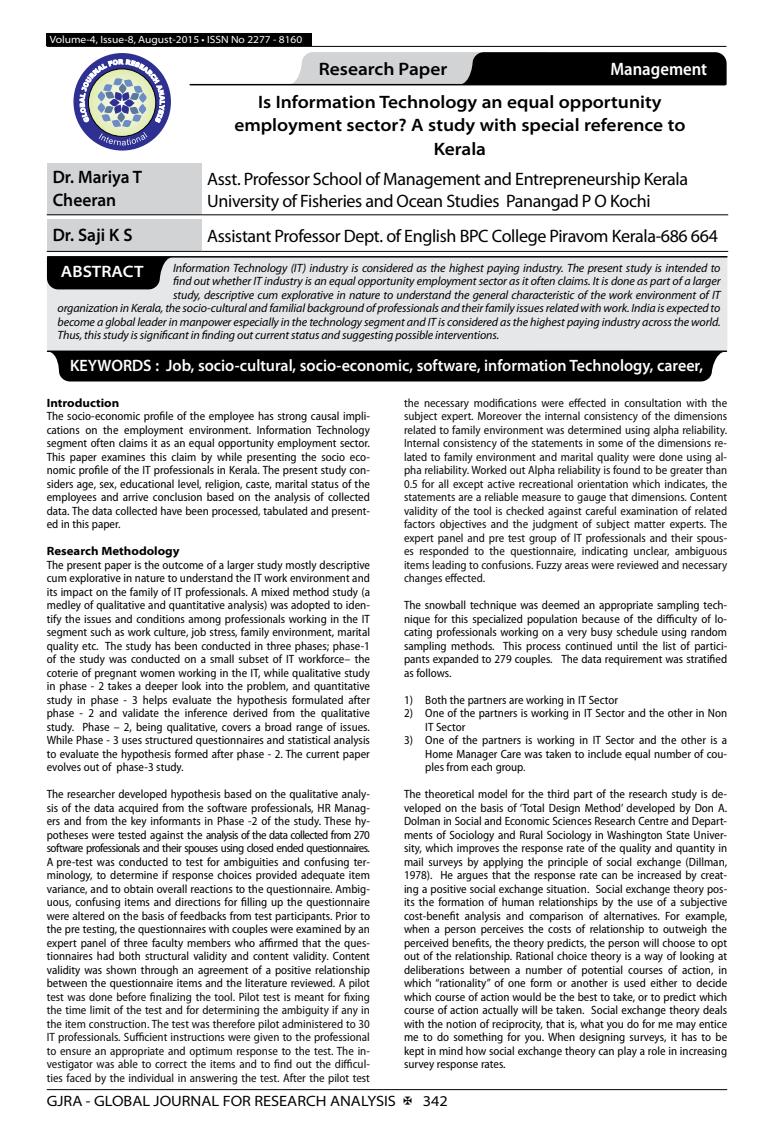
<style>
.page{position:relative;width:774px;height:1136px;background:#fff}
.page>*{position:absolute;margin:0;border:0;box-sizing:border-box;transform-origin:0 0}
.t1{font:18px/21.6px "Myriad Pro";letter-spacing:-.02em;color:#000}
.t2{font:600 semi-expanded 18px/23.4px "Myriad Pro";color:#000;text-align:center}
.t3{font:600 semi-expanded 18px/23.4px "Myriad Pro";color:#000;scale:.9 1}
.t4{font:600 semi-condensed 18px "Myriad Pro";color:#fff}
.t5{font:600 semi-expanded 16.5px "Myriad Pro";color:#fff;scale:.9 1}
.t6{font:600 semi-expanded 16.5px "Myriad Pro";color:#fff}
.t7{font:semi-expanded 15px "Myriad Pro";color:#000}
.t8{font:semi-condensed 12px/13.5px "Myriad Pro";color:#000;text-align:justify}
.t9{font:semi-condensed 12px/13.5px "Myriad Pro";color:#0d0d0d;text-align:justify}
.t10{font:italic 12px "Myriad Pro";letter-spacing:-.01em;color:#000}
.t11{font:700 semi-expanded 12px "Myriad Pro";color:#000}
.t12{font:semi-expanded 10.5px "Myriad Pro";color:#fff}
.s1{color:#0d0d0d}
.s2{color:#333}
</style>
<div class="page">
<hr style="left:47px;top:1089px;width:680px;height:1px;background:#000">
<div style="left:47px;top:33px;width:265px;height:13px;background:#000"></div>
<hr style="left:47px;top:46px;width:679px;height:1px;background:#000">
<svg style="left:288px;top:52px;width:439px;height:33px;background:#5a5a5b"></svg>
<hr style="left:190px;top:84px;width:535px;height:1px;background:#000">
<div style="left:73px;top:53px;width:98px;height:97px;background:#2e3092;border-radius:50%"></div>
<svg style="left:80px;top:59px;width:85px;height:86px"></svg>
<div style="left:47px;top:163px;width:154px;height:52px;background:#d1d3d4"></div>
<hr style="left:47px;top:214px;width:154px;height:1px;background:#000">
<hr style="left:201px;top:214px;width:527px;height:1px;background:#000">
<div style="left:47px;top:219px;width:154px;height:32px;background:#d1d3d4"></div>
<hr style="left:47px;top:251px;width:154px;height:1px;background:#000">
<hr style="left:201px;top:251px;width:527px;height:1px;background:#000">
<div style="left:47px;top:256px;width:680px;height:94px;background:#e6e7e8"></div>
<hr style="left:48px;top:256px;width:679px;height:1px;background:#000">
<svg style="left:47px;top:257px;width:126px;height:32px;background:#161616"></svg>
<hr style="left:48px;top:350px;width:678px;height:2px;background:#000">
<div style="left:47px;top:351px;width:676px;height:30px;background:#000"></div>
<div style="left:68px;top:358px;width:637px;height:16px;background:#000"></div>
<p class="t12" style="left:50px;top:34px;width:254px">Volume-4, Issue-8, August-2015 • ISSN No 2277 - 8160</p>
<h1 class="t2" style="left:319px;top:58px;width:130px">Research Paper</h1>
<h1 class="t4" style="left:610px;top:59px;width:98px">Management</h1>
<h1 class="t2" style="left:234px;top:91px;width:452px">Is Information Technology an equal opportunity employment sector? A study with special reference to<br>Kerala</h1>
<h1 class="t3" style="left:53px;top:165px;width:101px">Dr. Mariya T<br>Cheeran</h1>
<h1 class="t1" style="left:207px;top:168px;width:482px">Asst. Professor School of Management and Entrepreneurship Kerala<br>University of Fisheries and Ocean Studies Panangad P O Kochi</h1>
<h1 class="t3" style="left:53px;top:223px;width:90px">Dr. Saji K S</h1>
<h1 class="t1" style="left:207px;top:226px;width:512px">Assistant Professor Dept. of English BPC College Piravom Kerala-686 664</h1>
<p class="t10" style="left:173px;top:261px;width:549px">Information Technology (IT) industry is considered as the highest paying industry. The present study is intended to</p>
<p class="t10" style="left:173px;top:274px;width:549px">find out whether IT industry is an equal opportunity employment sector as it often claims. It is done as part of a larger</p>
<p class="t10" style="left:173px;top:288px;width:549px">study, descriptive cum explorative in nature to understand the general characteristic of the work environment of IT</p>
<p class="t10" style="left:58px;top:301px;width:664px">organization in Kerala, the socio-cultural and familial background of professionals and their family issues related with work. India is expected to</p>
<p class="t10" style="left:58px;top:315px;width:664px">become a global leader in manpower especially in the technology segment and IT is considered as the highest paying industry across the world.</p>
<p class="t10" style="left:58px;top:328px;width:443px">Thus, this study is significant in finding out current status and suggesting possible interventions.</p>
<h2 class="t6" style="left:61px;top:262px;width:84px">ABSTRACT</h2>
<h2 class="t5" style="left:70px;top:356px;width:705px">KEYWORDS : Job, socio-cultural, socio-economic, software, information Technology, career,</h2>
<p class="t11" style="left:47px;top:395px;width:74px">Introduction</p>
<p class="t8" style="left:47px;top:409px;width:325px">The socio-economic profile of the employee has strong causal impli&shy;cations on the employment environment. Information Technology segment often claims it as an equal opportunity employment sector.<br>This paper examines this claim by while presenting the socio eco&shy;nomic profile of the IT professionals in Kerala. The present study con&shy;siders age, sex, educational level, religion, caste, marital status of the employees and arrive conclusion based on the analysis of collected data. The data collected have been processed, tabulated and present&shy;ed in this paper.</p>
<p class="t11" style="left:47px;top:544px;width:134px">Research Methodology</p>
<p class="t8" style="left:47px;top:558px;width:325px">The present paper is the outcome of a larger study mostly descriptive cum explorative in nature to understand the IT work environment and its impact on the family of IT professionals. A mixed method study (a medley of qualitative and quantitative analysis) was adopted to iden&shy;tify the issues and conditions among professionals working in the IT segment such as work culture, job stress, family environment, marital quality etc. The study has been conducted in three phases; phase-1 of the study was conducted on a small subset of IT workforce– the coterie of pregnant women working in the IT, while qualitative study in phase - 2 takes a deeper look into the problem, and quantitative study in phase - 3 helps evaluate the hypothesis formulated after phase - 2 and validate the inference derived from the qualitative study. Phase – 2, being qualitative, covers a broad range of issues.<br>While Phase - 3 uses structured questionnaires and statistical analysis to evaluate the hypothesis formed after phase - 2. The current paper evolves out of phase-3 study.</p>
<p class="t8" style="left:47px;top:787px;width:325px">The researcher developed hypothesis based on the qualitative analy&shy;sis of the data acquired from the software professionals, HR Manag&shy;ers and from the key informants in Phase -2 of the study. These hy&shy;potheses were tested against the analysis of the data collected from 270 software professionals and their spouses using closed ended questionnaires.<br>A pre-test was conducted to test for ambiguities and confusing ter&shy;minology, to determine if response choices provided adequate item variance, and to obtain overall reactions to the questionnaire. Ambig&shy;uous, confusing items and directions for filling up the questionnaire were altered on the basis of feedbacks from test participants. Prior to the pre testing, the questionnaires with couples were examined by an expert panel of three faculty members who affirmed that the ques&shy;tionnaires had both structural validity and content validity. Content validity was shown through an agreement of a positive relationship between the questionnaire items and the literature reviewed. <span class="s1">A pilot test was done before finalizing the tool. Pilot test is meant for fixing the time limit of the test and for determining the ambiguity if any in the item construction. The test was therefore pilot administered to 30<br>IT professionals. Sufficient instructions were given to the professional to ensure an appropriate and optimum response to the test. The in&shy;vestigator was able to correct the items and to find out the difficul&shy;ties faced by the individual in answering the test. After the pilot test</span></p>
<p class="t9" style="left:404px;top:396px;width:325px">the necessary modifications were effected in consultation with the subject expert. Moreover the internal consistency of the dimensions related to family environment was determined using alpha reliability.<br>Internal consistency of the statements in some of the dimensions re&shy;lated to family environment and marital quality were done using al&shy;pha reliability. Worked out Alpha reliability is found to be greater than 0.5 for all except active recreational orientation which indicates, the statements are a reliable measure to gauge that dimensions. Content validity of the tool is checked against careful examination of related factors objectives and the judgment of subject matter experts. The expert panel and pre test group of lT professionals and their spous&shy;es responded to the questionnaire, indicating unclear, ambiguous items leading to confusions. Fuzzy areas were reviewed and necessary changes effected.</p>
<p class="t8" style="left:404px;top:598px;width:325px">The snowball technique was deemed an appropriate sampling tech&shy;nique for this specialized population because of the difficulty of lo&shy;cating professionals working on a very busy schedule using random sampling methods. This process continued until the list of partici&shy;pants expanded to 279 couples. The data requirement was stratified as follows.</p>
<p class="t8" style="left:404px;top:693px;width:216px">1) Both the partners are working in IT Sector</p>
<p class="t8" style="left:425px;top:706px;width:303px;text-indent:-21px">2) One of the partners is working in IT Sector and the other in Non<br>IT Sector</p>
<p class="t8" style="left:425px;top:733px;width:303px;text-indent:-21px">3) One of the partners is working in IT Sector and the other is a Home Manager Care was taken to include equal number of cou&shy;ples from each group<span class="s2">.</span></p>
<p class="t8" style="left:404px;top:787px;width:325px">The theoretical model for the third part of the research study is de&shy;veloped on the basis of ‘Total Design Method’ developed by Don A.<br>Dolman in Social and Economic Sciences Research Centre and Depart&shy;ments of Sociology and Rural Sociology in Washington State Univer&shy;sity, which improves the response rate of the quality and quantity in mail surveys by applying the principle of social exchange (Dillman, 1978). He argues that the response rate can be increased by creat&shy;ing a positive social exchange situation. Social exchange theory pos&shy;its the formation of human relationships by the use of a subjective cost-benefit analysis and comparison of alternatives. For example, when a person perceives the costs of relationship to outweigh the perceived benefits, the theory predicts, the person will choose to opt out of the relationship. Rational choice theory is a way of looking at deliberations between a number of potential courses of action, in which “rationality” of one form or another is used either to decide which course of action would be the best to take, or to predict which course of action actually will be taken. Social exchange theory deals with the notion of reciprocity, that is, what you do for me may entice me to do something for you. When designing surveys, it has to be kept in mind how social exchange theory can play a role in increasing survey response rates.</p>
<p class="t7" style="left:47px;top:1092px;width:351px">GJRA - GLOBAL JOURNAL FOR RESEARCH ANALYSIS</p>
<p class="t7" style="left:423px;top:1092px;width:27px">342</p>
</div>
